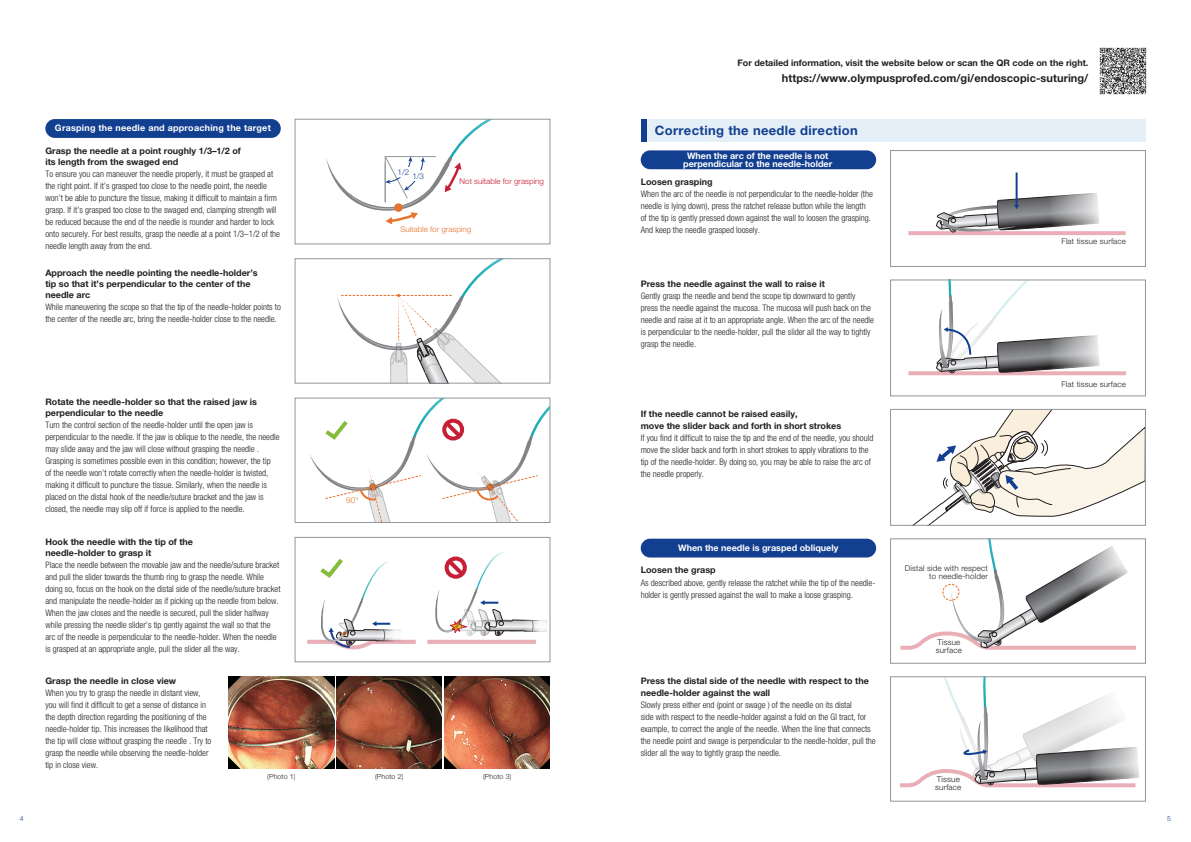
<style>
.page{position:relative;width:1191px;height:842px;background:#fff}
.page>*{position:absolute;margin:0;border:0;box-sizing:border-box;transform-origin:0 0}
.t1{font:700 13px "Helvetica Neue LT Std";letter-spacing:.025em;color:#123f90}
.t2{font:700 11px "Helvetica Neue LT Std";letter-spacing:.005em;color:#231f20}
.t3{font:300 condensed 9px/12px "Helvetica Neue LT Std";color:#231f20}
.t4{font:700 9px/11px "Helvetica Neue LT Std";color:#231f20}
.t5{font:700 9px/8px "Helvetica Neue LT Std";color:#fff;text-align:center}
.t6{font:700 9px "Helvetica Neue LT Std";letter-spacing:.025em;color:#fff}
.t7{font:300 8px/8px "Helvetica Neue LT Std";letter-spacing:.02em;color:#231f20}
.t8{font:300 8px "Helvetica Neue LT Std";color:#c71f35}
.t9{font:300 8px "Helvetica Neue LT Std";color:#e8732f}
.t10{font:300 8px "Helvetica Neue LT Std";color:#123f90}
.t11{font:300 7.9px "Helvetica Neue LT Std";letter-spacing:.02em;color:#231f20}
.t12{font:300 7px "Helvetica Neue LT Std";letter-spacing:.02em;color:#231f20}
.t13{font:300 7px "Helvetica Neue LT Std";color:#123f90}
</style>
<div class="page">
<svg style="left:337px;top:261px;width:163px;height:120px"></svg>
<div style="left:295px;top:259px;width:255px;height:124px;border:1px solid #939598"></div>
<div style="left:45px;top:119px;width:236px;height:19px;background:#123f90;border-radius:9px"></div>
<div style="left:640px;top:150px;width:236px;height:19px;background:#123f90;border-radius:9px"></div>
<div style="left:641px;top:119px;width:504px;height:23px;background:#e4eff8"></div>
<div style="left:640px;top:539px;width:236px;height:18px;background:#123f90;border-radius:9px"></div>
<hr style="left:908px;top:231px;width:217px;height:4px;background:#eaaeb6">
<hr style="left:1015px;top:173px;width:2px;height:33px;background:#123f90">
<svg style="left:934px;top:193px;width:165px;height:40px"></svg>
<div style="left:890px;top:150px;width:255px;height:117px;border:1px solid #939598"></div>
<hr style="left:908px;top:371px;width:218px;height:4px;background:#eaaeb6">
<svg style="left:936px;top:282px;width:164px;height:91px"></svg>
<div style="left:890px;top:280px;width:255px;height:116px;border:1px solid #939598"></div>
<svg style="left:890px;top:411px;width:255px;height:115px"></svg>
<div style="left:890px;top:409px;width:255px;height:116px;border:1px solid #939598"></div>
<svg style="left:900px;top:541px;width:236px;height:109px"></svg>
<svg style="left:900px;top:679px;width:239px;height:109px"></svg>
<div style="left:641px;top:119px;width:5px;height:23px;background:#123f90"></div>
<svg style="left:326px;top:121px;width:164px;height:103px"></svg>
<div style="left:295px;top:119px;width:255px;height:125px;border:1px solid #939598"></div>
<hr style="left:427px;top:640px;width:109px;height:4px;background:#eaaeb6">
<svg style="left:307px;top:558px;width:109px;height:92px"></svg>
<svg style="left:435px;top:552px;width:112px;height:84px"></svg>
<div style="left:295px;top:537px;width:255px;height:125px;border:1px solid #939598"></div>
<svg style="left:309px;top:400px;width:239px;height:121px"></svg>
<div style="left:295px;top:398px;width:255px;height:125px;border:1px solid #939598"></div>
<img style="left:336px;top:677px;width:106px;height:91px">
<img style="left:444px;top:677px;width:106px;height:91px">
<img style="left:229px;top:677px;width:105px;height:91px">
<img style="left:1099px;top:47px;width:48px;height:48px">
<p class="t6" style="left:55px;top:123px;width:217px">Grasping the needle and approaching the target</p>
<p class="t4" style="left:737px;top:57px;width:352px">For detailed information, visit the website below or scan the QR code on the right.</p>
<p class="t2" style="left:782px;top:71px;width:308px">https://www.olympusprofed.com/gi/endoscopic-suturing/</p>
<h1 class="t1" style="left:655px;top:122px;width:204px">Correcting the needle direction</h1>
<p class="t4" style="left:45px;top:145px;width:197px">Grasp the needle at a point roughly 1/3–1/2 of its length from the swaged end</p>
<p class="t3" style="left:45px;top:168px;width:236px">To ensure you can maneuver the needle properly, it must be grasped at the right point. If it’s grasped too close to the needle point, the needle won’t be able to puncture the tissue, making it difficult to maintain a firm grasp. If it’s grasped too close to the swaged end, clamping strength will be reduced because the end of the needle is rounder and harder to lock onto securely. For best results, grasp the needle at a point 1/3–1/2 of the needle length away from the end.</p>
<p class="t4" style="left:641px;top:176px;width:73px">Loosen grasping</p>
<p class="t5" style="left:683px;top:151px;width:150px">When the arc of the needle is not perpendicular to the needle-holder</p>
<p class="t10" style="left:398px;top:167px;width:13px">1/2</p>
<p class="t10" style="left:412px;top:171px;width:13px">1/3</p>
<p class="t8" style="left:459px;top:177px;width:86px">Not suitable for grasping</p>
<p class="t9" style="left:400px;top:224px;width:72px">Suitable for grasping</p>
<p class="t3" style="left:641px;top:188px;width:233px">When the arc of the needle is not perpendicular to the needle-holder (the needle is lying down), press the ratchet release button while the length of the tip is gently pressed down against the wall to loosen the grasping.<br>And keep the needle grasped loosely.</p>
<p class="t4" style="left:45px;top:267px;width:214px">Approach the needle pointing the needle-holder’s tip so that it’s perpendicular to the center of the needle arc</p>
<p class="t3" style="left:45px;top:301px;width:237px">While maneuvering the scope so that the tip of the needle-holder points to the center of the needle arc, bring the needle-holder close to the needle.</p>
<p class="t4" style="left:45px;top:396px;width:213px">Rotate the needle-holder so that the raised jaw is perpendicular to the needle</p>
<p class="t3" style="left:45px;top:419px;width:236px">Turn the control section of the needle-holder until the open jaw is perpendicular to the needle. If the jaw is oblique to the needle, the needle may slide away and the jaw will close without grasping the needle .<br>Grasping is sometimes possible even in this condition; however, the tip<br>of the needle won’t rotate correctly when the needle-holder is twisted, making it difficult to puncture the tissue. Similarly, when the needle is placed on the distal hook of the needle/suture bracket and the jaw is closed, the needle may slip off if force is applied to the needle.</p>
<p class="t4" style="left:45px;top:536px;width:149px">Hook the needle with the tip of the needle-holder to grasp it</p>
<p class="t3" style="left:45px;top:558px;width:236px">Place the needle between the movable jaw and the needle/suture bracket and pull the slider towards the thumb ring to grasp the needle. While doing so, focus on the hook on the distal side of the needle/suture bracket and manipulate the needle-holder as if picking up the needle from below.<br>When the jaw closes and the needle is secured, pull the slider halfway while pressing the needle slider’s tip gently against the wall so that the arc of the needle is perpendicular to the needle-holder. When the needle is grasped at an appropriate angle, pull the slider all the way.</p>
<p class="t4" style="left:45px;top:675px;width:132px">Grasp the needle in close view</p>
<p class="t3" style="left:45px;top:687px;width:167px">When you try to grasp the needle in distant view, you will find it difficult to get a sense of distance in the depth direction regarding the positioning of the needle-holder tip. This increases the likelihood that the tip will close without grasping the needle . Try to grasp the needle while observing the needle-holder tip in close view.</p>
<p class="t9" style="left:346px;top:496px;width:14px">90°</p>
<p class="t12" style="left:267px;top:772px;width:30px">(Photo 1)</p>
<p class="t12" style="left:375px;top:772px;width:30px">(Photo 2)</p>
<p class="t12" style="left:483px;top:772px;width:30px">(Photo 3)</p>
<p class="t4" style="left:640px;top:278px;width:186px">Press the needle against the wall to raise it</p>
<p class="t3" style="left:640px;top:290px;width:235px">Gently grasp the needle and bend the scope tip downward to gently press the needle against the mucosa. The mucosa will push back on the needle and raise at it to an appropriate angle. When the arc of the needle is perpendicular to the needle-holder, pull the slider all the way to tightly grasp the needle.</p>
<p class="t4" style="left:640px;top:407px;width:202px;line-height:12px">If the needle cannot be raised easily,<br>move the slider back and forth in short strokes</p>
<p class="t3" style="left:640px;top:431px;width:234px">If you find it difficult to raise the tip and the end of the needle, you should move the slider back and forth in short strokes to apply vibrations to the tip of the needle-holder. By doing so, you may be able to raise the arc of the needle properly.</p>
<p class="t5" style="left:678px;top:544px;width:162px">When the needle is grasped obliquely</p>
<p class="t4" style="left:641px;top:565px;width:76px">Loosen the grasp</p>
<p class="t3" style="left:641px;top:576px;width:236px">As described above, gently release the ratchet while the tip of the needle&shy;holder is gently pressed against the wall to make a loose grasping.</p>
<p class="t4" style="left:641px;top:675px;width:229px;line-height:12px">Press the distal side of the needle with respect to the needle-holder against the wall</p>
<p class="t3" style="left:641px;top:699px;width:236px">Slowly press either end (point or swage ) of the needle on its distal<br>side with respect to the needle-holder against a fold on the GI tract, for example, to correct the angle of the needle. When the line that connects the needle point and swage is perpendicular to the needle-holder, pull the slider all the way to tightly grasp the needle.</p>
<p class="t7" style="left:905px;top:564px;width:84px;text-align:right">Distal side with respect to needle-holder</p>
<p class="t7" style="left:935px;top:638px;width:28px">Tissue surface</p>
<p class="t7" style="left:935px;top:775px;width:28px">Tissue surface</p>
<p class="t11" style="left:1061px;top:236px;width:66px">Flat tissue surface</p>
<p class="t11" style="left:1061px;top:379px;width:66px">Flat tissue surface</p>
<p class="t13" style="left:20px;top:814px;width:5px">4</p>
<p class="t13" style="left:1167px;top:814px;width:5px">5</p>
</div>
